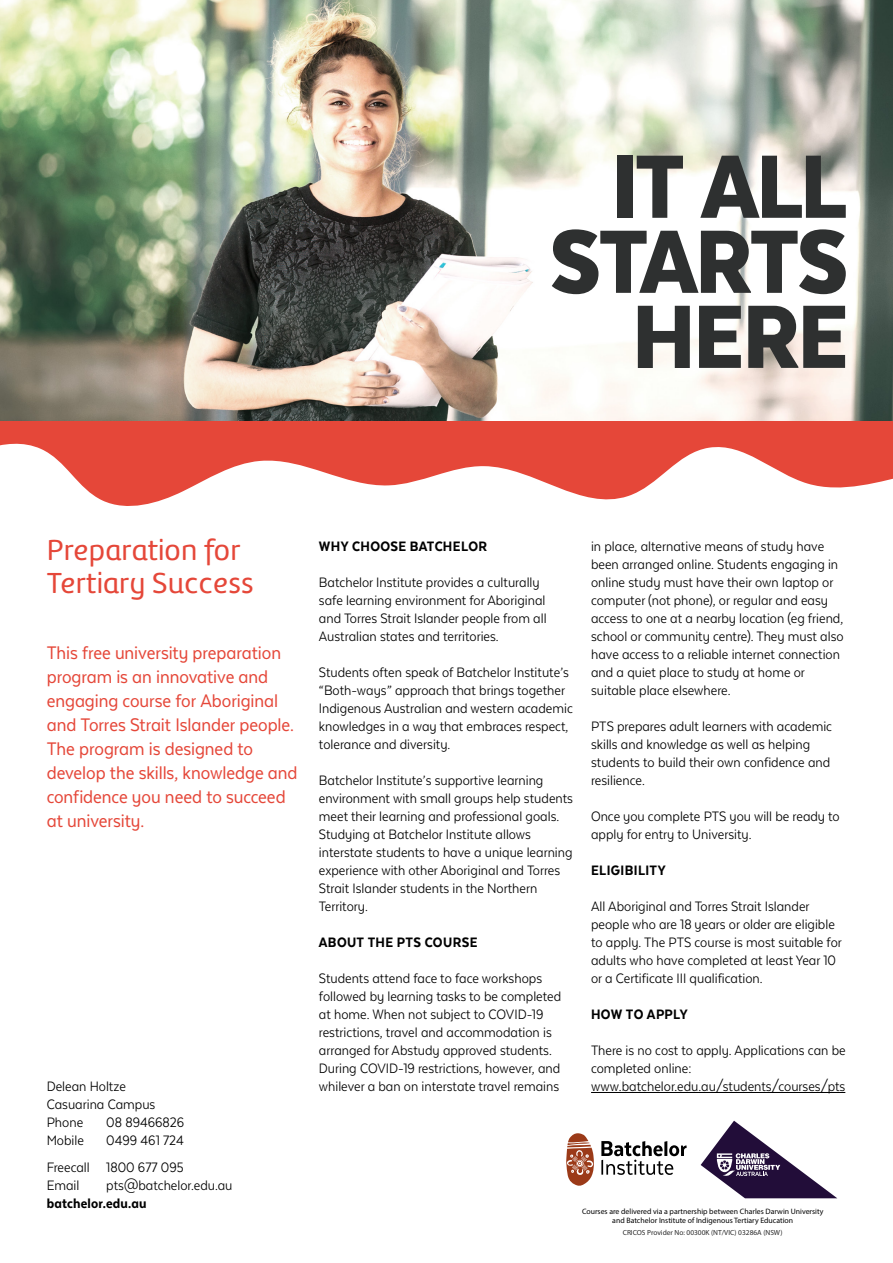
<style>
.page{position:relative;width:893px;height:1263px;background:#fff}
.page>*{position:absolute;margin:0;border:0;box-sizing:border-box;transform-origin:0 0}
.t1{font:900 103.5px/75px "Texta Narrow Alt";letter-spacing:-.025em;color:#2e3030;text-align:right}
.t2{font:30px/33px "Amelia Rounded UP Regular";letter-spacing:.01em;color:#e54739}
.t3{font:21px/24px "Texta Narrow Alt";letter-spacing:-.005em;color:#e54739}
.t4{font:15.75px/18px "Texta Narrow Alt";color:#000}
.t5{font:800 15.75px "Texta Narrow Alt";letter-spacing:.02em;color:#000}
.t6{font:7.8px/9.3px "Myriad Pro";color:#010101;text-align:center}
.t7{font:7.35px "Myriad Pro";color:rgb(1 1 1/.85)}
</style>
<div class="page">
<svg style="left:0;top:421px;width:893px;height:85px;fill:#e54739"></svg>
<img style="left:0;top:0;width:893px;height:421px">
<hr style="left:591px;top:1092px;width:254px;height:1px;background:#000">
<svg style="left:566px;top:1133px;width:28px;height:53px"></svg>
<svg style="left:601px;top:1141px;width:86px;height:34px"></svg>
<svg style="left:701px;top:1121px;width:136px;height:77px"></svg>
<h1 class="t1" style="left:550px;top:148px;width:300px">IT ALL<br>STARTS<br>HERE</h1>
<h2 class="t2" style="left:47px;top:533px;width:208px">Preparation for<br>Tertiary Success</h2>
<p class="t5" style="left:319px;top:538px;width:170px">WHY CHOOSE BATCHELOR</p>
<p class="t4" style="left:319px;top:573px;width:229px">Batchelor Institute provides a culturally safe learning environment for Aboriginal and Torres Strait Islander people from all Australian states and territories.</p>
<p class="t4" style="left:319px;top:663px;width:256px">Students often speak of Batchelor Institute’s “Both-ways” approach that brings together Indigenous Australian and western academic knowledges in a way that embraces respect, tolerance and diversity.</p>
<p class="t4" style="left:319px;top:771px;width:256px">Batchelor Institute’s supportive learning environment with small groups help students meet their learning and professional goals.<br>Studying at Batchelor Institute allows interstate students to have a unique learning experience with other Aboriginal and Torres Strait Islander students in the Northern Territory.</p>
<p class="t5" style="left:319px;top:934px;width:160px">ABOUT THE PTS COURSE</p>
<p class="t4" style="left:319px;top:969px;width:244px">Students attend face to face workshops followed by learning tasks to be completed at home. When not subject to COVID-19 restrictions, travel and accommodation is arranged for Abstudy approved students.<br>During COVID-19 restrictions, however, and whilever a ban on interstate travel remains</p>
<p class="t4" style="left:591px;top:537px;width:254px">in place, alternative means of study have been arranged online. Students engaging in online study must have their own laptop or computer (not phone), or regular and easy access to one at a nearby location (eg friend, school or community centre). They must also have access to a reliable internet connection and a quiet place to study at home or suitable place elsewhere.</p>
<p class="t4" style="left:591px;top:717px;width:243px">PTS prepares adult learners with academic skills and knowledge as well as helping students to build their own confidence and resilience.</p>
<p class="t4" style="left:591px;top:807px;width:250px">Once you complete PTS you will be ready to apply for entry to University.</p>
<p class="t5" style="left:591px;top:862px;width:76px">ELIGIBILITY</p>
<p class="t4" style="left:591px;top:897px;width:252px">All Aboriginal and Torres Strait Islander people who are 18 years or older are eligible to apply. The PTS course is most suitable for adults who have completed at least Year 10 or a Certificate III qualification.</p>
<p class="t5" style="left:591px;top:1006px;width:98px">HOW TO APPLY</p>
<p class="t4" style="left:591px;top:1041px;width:256px">There is no cost to apply. Applications can be completed online:</p>
<p class="t3" style="left:47px;top:640px;width:252px">This free university preparation program is an innovative and engaging course for Aboriginal and Torres Strait Islander people.<br>The program is designed to develop the skills, knowledge and confidence you need to succeed at university.</p>
<p class="t4" style="left:47px;top:1077px;width:81px">Delean Holtze</p>
<p class="t4" style="left:591px;top:1077px;width:256px">www.batchelor.edu.au/students/courses/pts</p>
<p class="t4" style="left:47px;top:1095px;width:110px">Casuarina Campus<br>Phone</p>
<p class="t4" style="left:106px;top:1113px;width:80px">08 89466826</p>
<p class="t4" style="left:47px;top:1126px;width:139px;line-height:27px;text-align:right">0499 461 724<br>Freecall 1800 677 095</p>
<p class="t4" style="left:47px;top:1176px;width:34px">Email</p>
<p class="t4" style="left:106px;top:1176px;width:128px">pts@batchelor.edu.au</p>
<p class="t5" style="left:47px;top:1195px;width:101px">batchelor.edu.au</p>
<p class="t4" style="left:47px;top:1131px;width:39px">Mobile</p>
<p class="t6" style="left:582px;top:1206px;width:243px">Courses are delivered via a partnership between Charles Darwin University and Batchelor Institute of Indigenous Tertiary Education</p>
<p class="t7" style="left:623px;top:1228px;width:162px">CRICOS Provider No: 00300K (NT/VIC) 03286A (NSW)</p>
</div>
